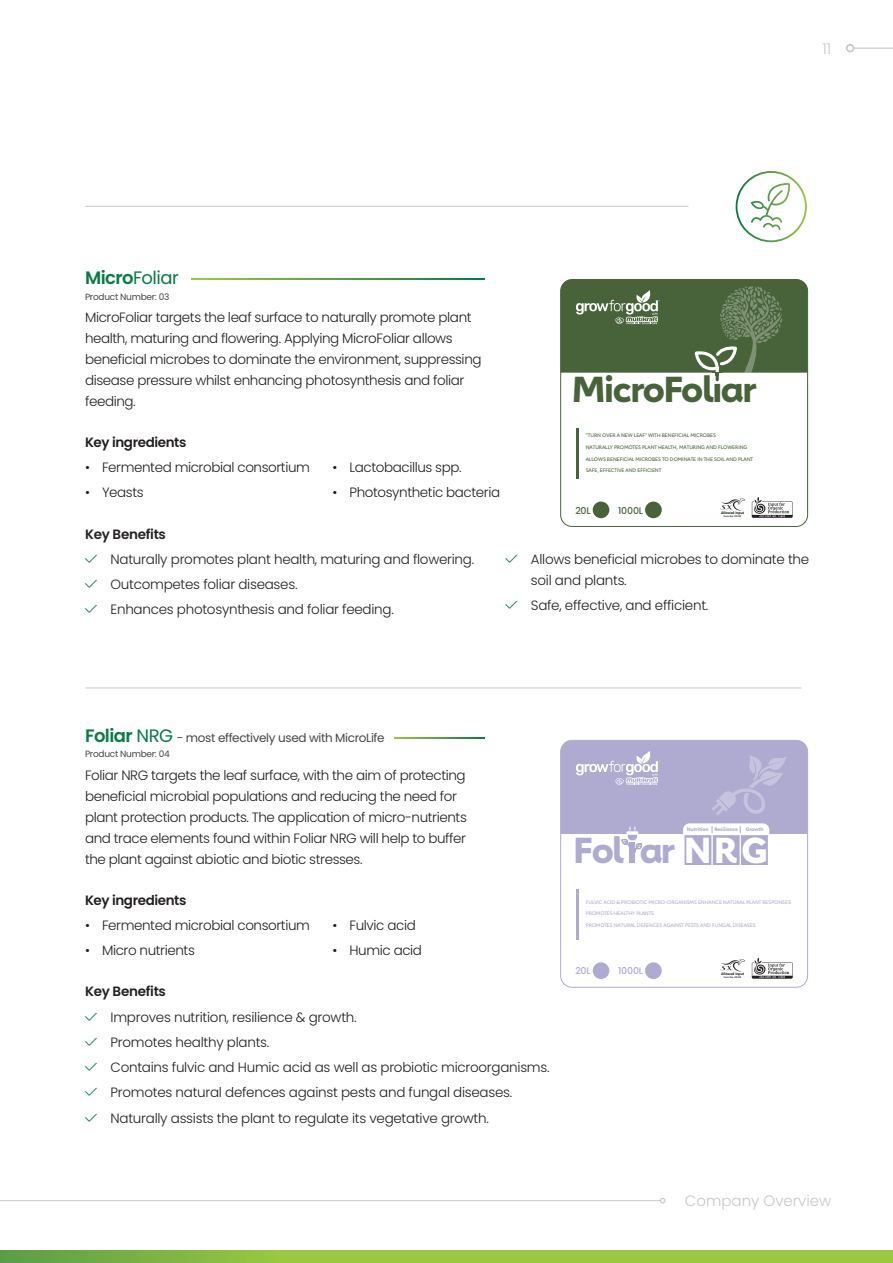
<style>
.page{position:relative;width:893px;height:1263px;background:#fff}
.page>*{position:absolute;margin:0;border:0;box-sizing:border-box;transform-origin:0 0}
.t1{font:700 35.55px "Carnero";letter-spacing:-.04em;color:#48633a}
.t2{font:700 35.55px "Carnero";letter-spacing:-.035em;color:#afaad0}
.Subtitle{font:18px "Poppins";letter-spacing:-.03em;color:#097b47}
.t3{font:300 15px "Poppins";color:#c7c8ca}
.Subtitle-2{font:300 13.5px/21px "Poppins";letter-spacing:-.03em;color:#231f20}
.Subtitle-3{font:600 13.5px "Poppins";letter-spacing:-.03em;color:#231f20}
.Subtitle-4{font:12px "Poppins";letter-spacing:-.03em;color:#454647}
.t4{font:500 9.45px "Poppins";letter-spacing:-.02em;color:#48633a}
.t5{font:500 9.45px "Poppins";letter-spacing:-.02em;color:#afaad0}
.Subtitle-5{font:9px "Poppins";letter-spacing:-.03em;color:#454647}
.t6{font:4.95px "Carnero";letter-spacing:-.015em;color:#48633a}
.t7{font:4.95px "Carnero";letter-spacing:-.015em;color:#afaad0}
.t8{font:700 4.95px "Carnero";letter-spacing:-.02em;color:#afaad0}
.t9{font:700 3.6px "Segoe UI";letter-spacing:-.01em;color:#231f20}
.t10{font:700 2.4px "Segoe UI";color:#231f20}
.s1{font-weight:600}
.s2{color:#097b47}
.s3{font-weight:600;font-size:18px;color:#097b47}
.s4{font-size:18px;color:#097b47}
.s5{color:#fff}
</style>
<div class="page">
<svg style="left:562px;top:279px;width:246px;height:247px"></svg>
<div style="left:560px;top:279px;width:248px;height:248px;border:1px solid #48633a;border-radius:11px"></div>
<svg style="left:561px;top:740px;width:247px;height:247px"></svg>
<div style="left:560px;top:740px;width:248px;height:247px;border:1px solid #afaad0;border-radius:11px"></div>
<hr style="left:0;top:1200px;width:660px;height:1px;background:#c7c8ca">
<svg style="left:660px;top:1198px;width:5px;height:5px"></svg>
<hr style="left:853px;top:48px;width:40px;height:1px;background:#c7c8ca">
<div style="left:846px;top:44px;width:8px;height:8px;border:2px solid #c7c8ca;border-radius:50%"></div>
<hr style="left:85px;top:688px;width:716px;height:1px;background:#c7c8ca">
<svg style="left:394px;top:737px;width:91px;height:1px"></svg>
<svg style="left:191px;top:279px;width:294px;height:1px"></svg>
<svg style="left:0;top:1250px;width:893px;height:13px;background:#8ec13f"></svg>
<hr style="left:85px;top:206px;width:603px;height:1px;background:#c7c8ca">
<svg style="left:735px;top:171px;width:72px;height:72px"></svg>
<p class="t3" style="left:822px;top:40px;width:10px">11</p>
<p class="Subtitle" style="left:85px;top:267px;width:95px"><span class="s1">Micro</span>Foliar</p>
<p class="Subtitle-2" style="left:85px;top:306px;width:398px">MicroFoliar targets the leaf surface to naturally promote plant health, maturing and flowering. Applying MicroFoliar allows beneficial microbes to dominate the environment, suppressing disease pressure whilst enhancing photosynthesis and foliar feeding.</p>
<p class="Subtitle-5" style="left:85px;top:291px;width:86px">Product Number: 03</p>
<p class="Subtitle-3" style="left:85px;top:434px;width:103px">Key ingredients</p>
<p class="Subtitle-2" style="left:85px;top:457px;width:226px">• Fermented microbial consortium</p>
<p class="Subtitle-2" style="left:85px;top:482px;width:60px">• Yeasts</p>
<p class="Subtitle-2" style="left:333px;top:457px;width:131px">• Lactobacillus spp.</p>
<p class="Subtitle-2" style="left:333px;top:482px;width:169px">• Photosynthetic bacteria</p>
<p class="t1" style="left:572px;top:367px;width:186px">MicroFoliar</p>
<p class="t6" style="left:586px;top:432px;width:132px">“TURN OVER A NEW LEAF” WITH BENEFICIAL MICROBES</p>
<p class="t6" style="left:586px;top:444px;width:163px">NATURALLY PROMOTES PLANT HEALTH, MATURING AND FLOWERING</p>
<p class="t6" style="left:586px;top:456px;width:169px">ALLOWS BENEFICIAL MICROBES TO DOMINATE IN THE SOIL AND PLANT</p>
<p class="t6" style="left:586px;top:467px;width:77px">SAFE, EFFECTIVE AND EFFICIENT</p>
<p class="t4" style="left:575px;top:505px;width:17px">20L</p>
<p class="t4" style="left:618px;top:505px;width:26px">1000L</p>
<p class="t9" style="left:721px;top:510px;width:25px">Allowed Input</p>
<p class="t10" style="left:724px;top:514px;width:19px">Cert. No. 20120</p>
<p class="Subtitle-3" style="left:85px;top:526px;width:82px">Key Benefits</p>
<p class="Subtitle-2" style="left:85px;top:549px;width:391px"><span class="s2">✓</span> Naturally promotes plant health, maturing and flowering.</p>
<p class="Subtitle-2" style="left:85px;top:574px;width:214px"><span class="s2">✓</span> Outcompetes foliar diseases.</p>
<p class="Subtitle-2" style="left:85px;top:599px;width:310px"><span class="s2">✓</span> Enhances photosynthesis and foliar feeding.</p>
<p class="Subtitle-2" style="left:531px;top:548px;width:280px;text-indent:-26px"><span class="s2">✓</span> Allows beneficial microbes to dominate the soil and plants.</p>
<p class="Subtitle-2" style="left:505px;top:595px;width:204px"><span class="s2">✓</span> Safe, effective, and efficient.</p>
<p class="Subtitle-4" style="left:85px;top:731px;width:301px"><span class="s3">Foliar</span> <span class="s4">NRG</span> - most effectively used with MicroLife</p>
<p class="Subtitle-2" style="left:85px;top:765px;width:383px">Foliar NRG targets the leaf surface, with the aim of protecting beneficial microbial populations and reducing the need for plant protection products. The application of micro-nutrients and trace elements found within Foliar NRG will help to buffer the plant against abiotic and biotic stresses.</p>
<p class="Subtitle-5" style="left:85px;top:748px;width:86px">Product Number: 04</p>
<p class="Subtitle-3" style="left:85px;top:892px;width:103px">Key ingredients</p>
<p class="Subtitle-2" style="left:85px;top:915px;width:226px">• Fermented microbial consortium</p>
<p class="Subtitle-2" style="left:85px;top:940px;width:111px">• Micro nutrients</p>
<p class="Subtitle-2" style="left:333px;top:915px;width:85px">• Fulvic acid</p>
<p class="Subtitle-2" style="left:333px;top:940px;width:91px">• Humic acid</p>
<p class="t8" style="left:687px;top:826px;width:52px">Nutrition Resilience</p>
<p class="t8" style="left:746px;top:826px;width:19px">Growth</p>
<p class="t2" style="left:573px;top:828px;width:197px">Fol <span class="s5">i</span>ar <span class="s5">NRG</span></p>
<p class="t7" style="left:586px;top:899px;width:207px">FULVIC ACID &amp; PROBIOTIC MICRO-ORGANISMS ENHANCE NATURAL PLANT RESPONSES</p>
<p class="t7" style="left:586px;top:911px;width:70px">PROMOTES HEALTHY PLANTS</p>
<p class="t7" style="left:586px;top:922px;width:171px">PROMOTES NATURAL DEFENCES AGAINST PESTS AND FUNGAL DISEASES</p>
<p class="t5" style="left:575px;top:965px;width:17px">20L</p>
<p class="t5" style="left:618px;top:965px;width:26px">1000L</p>
<p class="t9" style="left:721px;top:970px;width:25px">Allowed Input</p>
<p class="t10" style="left:724px;top:975px;width:19px">Cert. No. 20120</p>
<p class="Subtitle-3" style="left:85px;top:984px;width:82px">Key Benefits</p>
<p class="Subtitle-2" style="left:85px;top:1006px;width:273px"><span class="s2">✓</span> Improves nutrition, resilience &amp; growth.</p>
<p class="Subtitle-2" style="left:85px;top:1032px;width:186px"><span class="s2">✓</span> Promotes healthy plants.</p>
<p class="Subtitle-2" style="left:85px;top:1057px;width:466px"><span class="s2">✓</span> Contains fulvic and Humic acid as well as probiotic microorganisms.</p>
<p class="Subtitle-2" style="left:85px;top:1082px;width:429px"><span class="s2">✓</span> Promotes natural defences against pests and fungal diseases.</p>
<p class="Subtitle-2" style="left:85px;top:1107px;width:405px"><span class="s2">✓</span> Naturally assists the plant to regulate its vegetative growth.</p>
<p class="t3" style="left:685px;top:1192px;width:148px">Company Overview</p>
</div>
